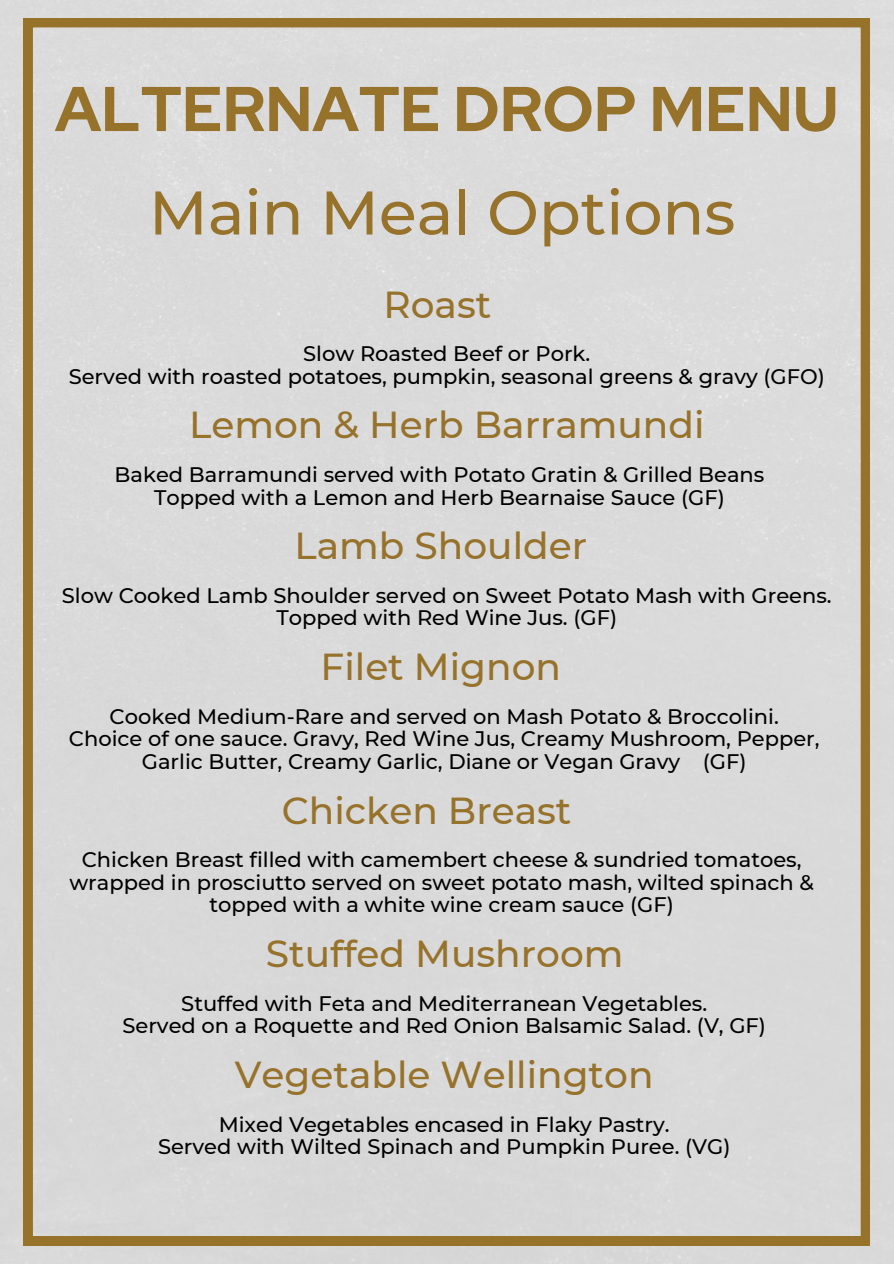
<style>
.page{position:relative;width:894px;height:1264px;background:#fff}
.page>*{position:absolute;margin:0;border:0;box-sizing:border-box;transform-origin:0 0}
.t1{font:700 63px "Red Hat Display";color:#96722b}
.t2{font:500 61.5px "Montserrat";color:#96722b}
.t3{font:500 37.5px "Montserrat";color:#96722b}
.t4{font:500 21px/22.5px "Montserrat";color:#000;text-align:center}
</style>
<div class="page">
<div style="left:0;top:0;width:893px;height:1263px;background:#dbdada"></div>
<div style="left:24px;top:18px;width:845px;height:1226px;background:#dadada"></div>
<h3 class="t1" style="left:55px;top:67px;width:784px">ALTERNATE DROP MENU</h3>
<p class="t2" style="left:149px;top:175px;width:587px">Main Meal Options</p>
<h3 class="t3" style="left:383px;top:281px;width:109px">Roast</h3>
<h3 class="t4" style="left:303px;top:342px;width:288px">Slow Roasted Beef or Pork.</h3>
<h3 class="t4" style="left:69px;top:365px;width:757px">Served with roasted potatoes, pumpkin, seasonal greens &amp; gravy (GFO)</h3>
<p class="t3" style="left:189px;top:402px;width:517px">Lemon &amp; Herb Barramundi</p>
<p class="t4" style="left:115px;top:463px;width:651px">Baked Barramundi served with Potato Gratin &amp; Grilled Beans</p>
<h3 class="t4" style="left:154px;top:485px;width:572px">Topped with a Lemon and Herb Bearnaise Sauce (GF)</h3>
<h1 class="t3" style="left:294px;top:523px;width:294px">Lamb Shoulder</h1>
<h3 class="t4" style="left:62px;top:584px;width:771px">Slow Cooked Lamb Shoulder served on Sweet Potato Mash with Greens.</h3>
<p class="t4" style="left:276px;top:606px;width:342px">Topped with Red Wine Jus. (GF)</p>
<p class="t3" style="left:320px;top:644px;width:242px">Filet Mignon</p>
<p class="t4" style="left:110px;top:705px;width:670px">Cooked Medium-Rare and served on Mash Potato &amp; Broccolini.</p>
<p class="t4" style="left:69px;top:727px;width:752px">Choice of one sauce. Gravy, Red Wine Jus, Creamy Mushroom, Pepper,</p>
<p class="t4" style="left:142px;top:750px;width:606px">Garlic Butter, Creamy Garlic, Diane or Vegan Gravy (GF)</p>
<p class="t3" style="left:281px;top:787px;width:291px">Chicken Breast</p>
<p class="t4" style="left:69px;top:848px;width:746px">Chicken Breast filled with camembert cheese &amp; sundried tomatoes, wrapped in prosciutto served on sweet potato mash, wilted spinach &amp; topped with a white wine cream sauce (GF)</p>
<p class="t3" style="left:266px;top:930px;width:359px">Stuffed Mushroom</p>
<p class="t4" style="left:181px;top:991px;width:527px">Stuffed with Feta and Mediterranean Vegetables.</p>
<h2 class="t4" style="left:122px;top:1014px;width:645px">Served on a Roquette and Red Onion Balsamic Salad. (V, GF)</h2>
<h3 class="t3" style="left:235px;top:1051px;width:420px">Vegetable Wellington</h3>
<p class="t4" style="left:219px;top:1112px;width:452px">Mixed Vegetables encased in Flaky Pastry.</p>
<p class="t4" style="left:158px;top:1135px;width:573px">Served with Wilted Spinach and Pumpkin Puree. (VG)</p>
</div>
